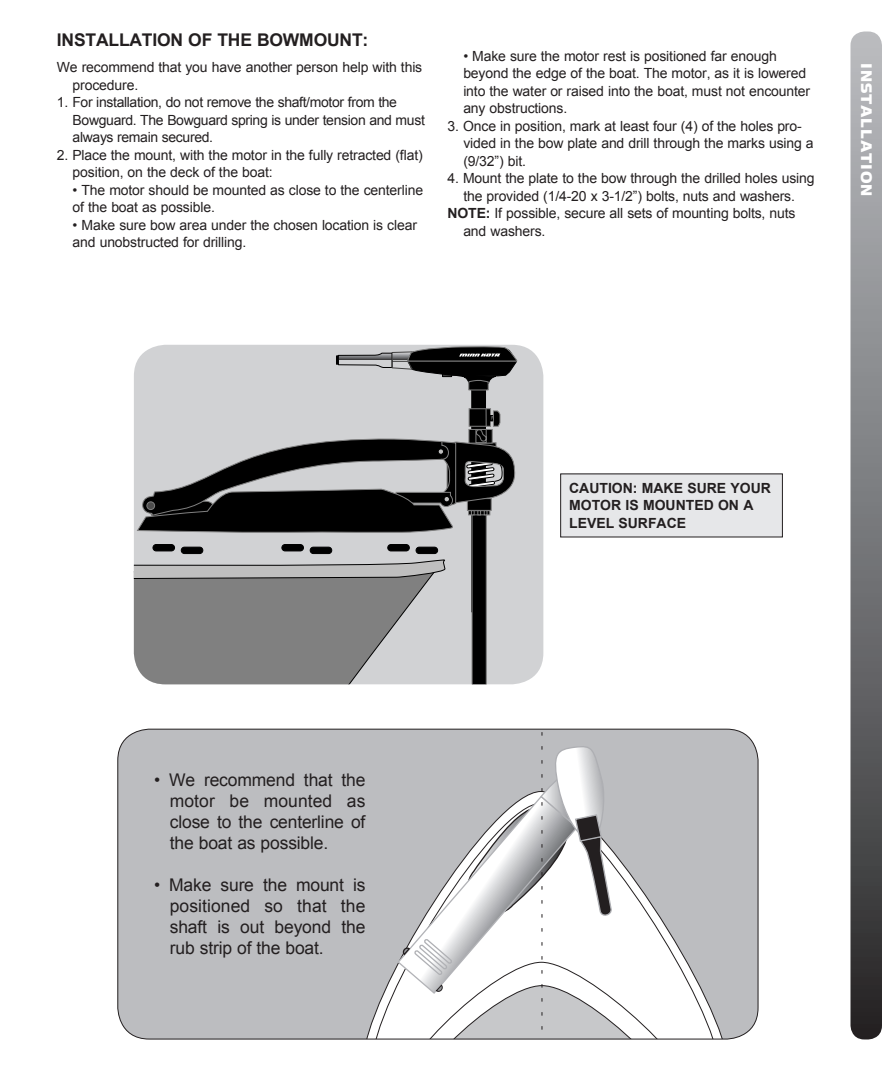
<style>
.page{position:relative;width:882px;height:1071px;background:#fff}
.page>*{position:absolute;margin:0;border:0;box-sizing:border-box;transform-origin:0 0}
.body{font:17.5px/21px "Arial";letter-spacing:-.01em;color:#231f20;text-align:justify}
.head{font:700 17.5px "Arial";letter-spacing:-.01em;color:#231f20}
.side{font:17.5px "Simian Display Chimpanzee";letter-spacing:.05em;color:#fff}
.body-2{font:14px/17.5px "Arial";letter-spacing:-.01em;color:#231f20}
.CAUTION{font:700 14px/17.5px "Arial";color:#231f20}
.s1{font-weight:700}
</style>
<div class="page">
<svg style="left:850px;top:32px;width:32px;height:1008px;background:#858688"></svg>
<div style="left:561px;top:474px;width:221px;height:63px;background:#e6e7e9"></div>
<div style="left:134px;top:345px;width:409px;height:339px;background:#d1d2d4;border-radius:32px"></div>
<svg style="left:134px;top:345px;width:384px;height:339px"></svg>
<div style="left:118px;top:729px;width:640px;height:310px;background:#bcbdc0;border-radius:32px"></div>
<svg style="left:371px;top:1001px;width:349px;height:37px"></svg>
<svg style="left:380px;top:732px;width:331px;height:306px"></svg>
<p class="head" style="left:57px;top:28px;width:313px">INSTALLATION OF THE BOWMOUNT:</p>
<p class="body-2" style="left:73px;top:59px;width:351px;text-indent:-16px">We recommend that you have another person help with this procedure.</p>
<p class="body-2" style="left:73px;top:94px;width:354px;text-indent:-16px">1. For installation, do not remove the shaft/motor from the<br>Bowguard. The Bowguard spring is under tension and must always remain secured.</p>
<p class="body-2" style="left:73px;top:146px;width:352px;text-indent:-16px">2. Place the mount, with the motor in the fully retracted (flat) position, on the deck of the boat:</p>
<p class="body-2" style="left:73px;top:181px;width:352px">• The motor should be mounted as close to the centerline of the boat as possible.</p>
<p class="body-2" style="left:73px;top:216px;width:346px">• Make sure bow area under the chosen location is clear and unobstructed for drilling.</p>
<p class="body-2" style="left:463px;top:47px;width:348px">• Make sure the motor rest is positioned far enough beyond the edge of the boat. The motor, as it is lowered into the water or raised into the boat, must not encounter any obstructions.</p>
<p class="body-2" style="left:463px;top:117px;width:352px;text-indent:-16px">3. Once in position, mark at least four (4) of the holes pro&shy;vided in the bow plate and drill through the marks using a (9/32”) bit.</p>
<p class="body-2" style="left:448px;top:170px;width:369px;text-align:center">4. Mount the plate to the bow through the drilled holes using the provided (1/4-20 x 3-1/2”) bolts, nuts and washers.</p>
<p class="body-2" style="left:463px;top:205px;width:334px;text-indent:-16px"><span class="s1">NOTE:</span> If possible, secure all sets of mounting bolts, nuts and washers.</p>
<p class="side" style="left:876px;top:63px;width:135px;rotate:90deg">INSTALLATION</p>
<p class="CAUTION" style="left:569px;top:479px;width:203px">CAUTION: MAKE SURE YOUR<br>MOTOR IS MOUNTED ON A<br>LEVEL SURFACE</p>
<p class="body" style="left:170px;top:770px;width:197px;text-indent:-16px">• We recommend that the motor be mounted as close to the centerline of the boat as possible.</p>
<p class="body" style="left:170px;top:875px;width:197px;text-indent:-16px">• Make sure the mount is positioned so that the shaft is out beyond the rub strip of the boat.</p>
</div>
